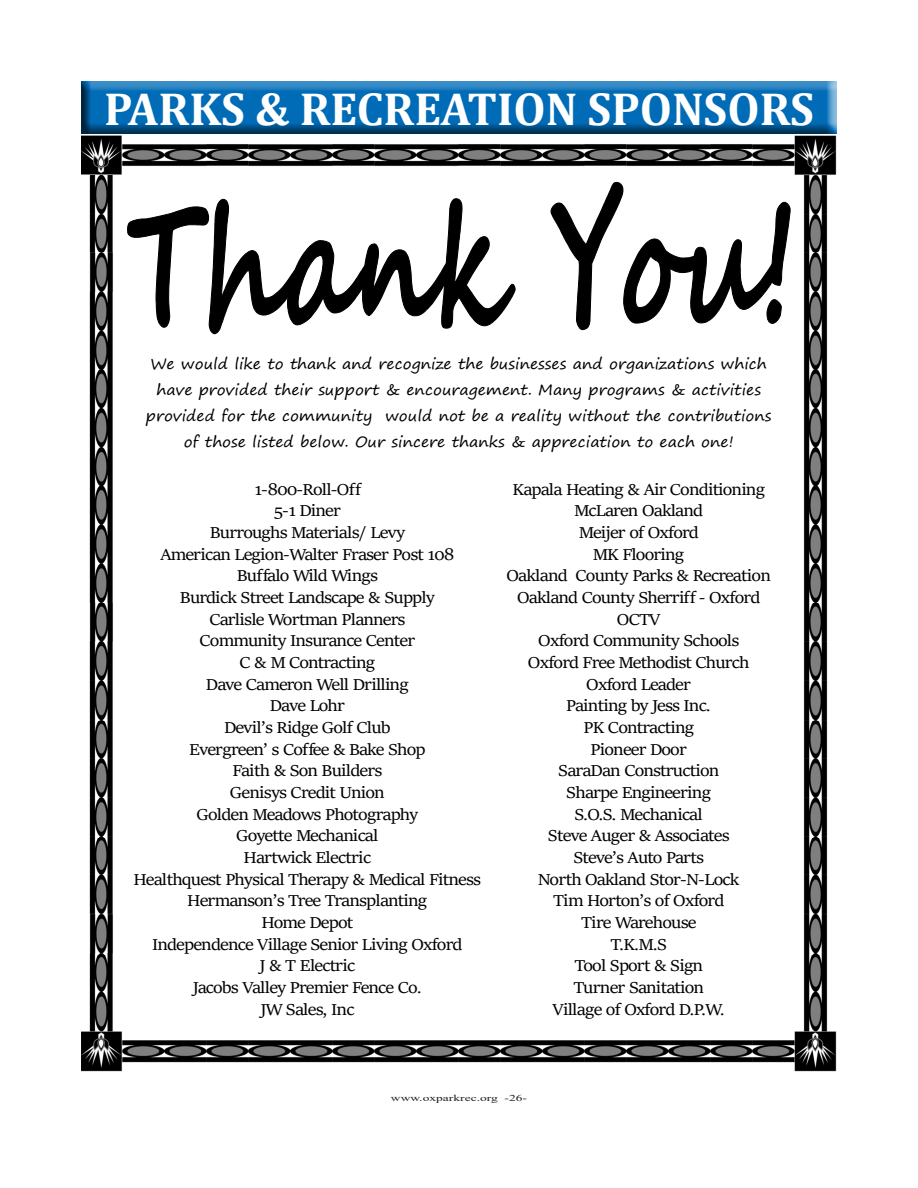
<style>
.page{position:relative;width:918px;height:1188px;background:#fff}
.page>*{position:absolute;margin:0;border:0;box-sizing:border-box;transform-origin:0 0}
.t1{font:700 46.5px "Cambria";color:#fff}
.t2{font:17.4px/21.6px "Sitka Display";letter-spacing:-.045em;color:#000;text-align:center;scale:1.06 1}
.t3{font:14.85px/26.2px "Segoe Print";color:#000;text-align:center;scale:1.06 1}
.t4{font:9px "Times New Roman";color:#231f20;scale:1.5 1}
</style>
<div class="page">
<div style="left:80px;top:80px;width:757px;height:55px;background:#231f20;opacity:.75"></div>
<img style="left:81px;top:135px;width:756px;height:937px">
<svg style="left:127px;top:198px;width:389px;height:137px"></svg>
<svg style="left:550px;top:181px;width:241px;height:150px"></svg>
<p class="t1" style="left:104px;top:77px;width:711px">PARKS &amp; RECREATION SPONSORS</p>
<p class="t3" style="left:146px;top:350px;width:592px">We would like to thank and recognize the businesses and organizations which have provided their support &amp; encouragement. Many programs &amp; activities provided for the community would not be a reality without the contributions of those listed below. Our sincere thanks &amp; appreciation to each one!</p>
<p class="t2" style="left:134px;top:477px;width:329px">1-800-Roll-Off<br>5-1 Diner<br>Burroughs Materials/ Levy<br>American Legion-Walter Fraser Post 108<br>Buffalo Wild Wings<br>Burdick Street Landscape &amp; Supply<br>Carlisle Wortman Planners<br>Community Insurance Center<br>C &amp; M Contracting<br>Dave Cameron Well Drilling<br>Dave Lohr<br>Devil’s Ridge Golf Club<br>Evergreen’ s Coffee &amp; Bake Shop<br>Faith &amp; Son Builders<br>Genisys Credit Union<br>Golden Meadows Photography<br>Goyette Mechanical<br>Hartwick Electric<br>Healthquest Physical Therapy &amp; Medical Fitness<br>Hermanson’s Tree Transplanting<br>Home Depot<br>Independence Village Senior Living Oxford<br>J &amp; T Electric<br>Jacobs Valley Premier Fence Co.<br>JW Sales, Inc</p>
<p class="t2" style="left:507px;top:477px;width:251px">Kapala Heating &amp; Air Conditioning<br>McLaren Oakland<br>Meijer of Oxford<br>MK Flooring<br>Oakland County Parks &amp; Recreation<br>Oakland County Sherriff - Oxford<br>OCTV<br>Oxford Community Schools<br>Oxford Free Methodist Church<br>Oxford Leader<br>Painting by Jess Inc.<br>PK Contracting<br>Pioneer Door<br>SaraDan Construction<br>Sharpe Engineering<br>S.O.S. Mechanical<br>Steve Auger &amp; Associates<br>Steve’s Auto Parts<br>North Oakland Stor-N-Lock<br>Tim Horton’s of Oxford<br>Tire Warehouse<br>T.K.M.S<br>Tool Sport &amp; Sign<br>Turner Sanitation<br>Village of Oxford D.P.W.</p>
<p class="t4" style="left:391px;top:1091px;width:92px">www.oxparkrec.org -26-</p>
</div>
